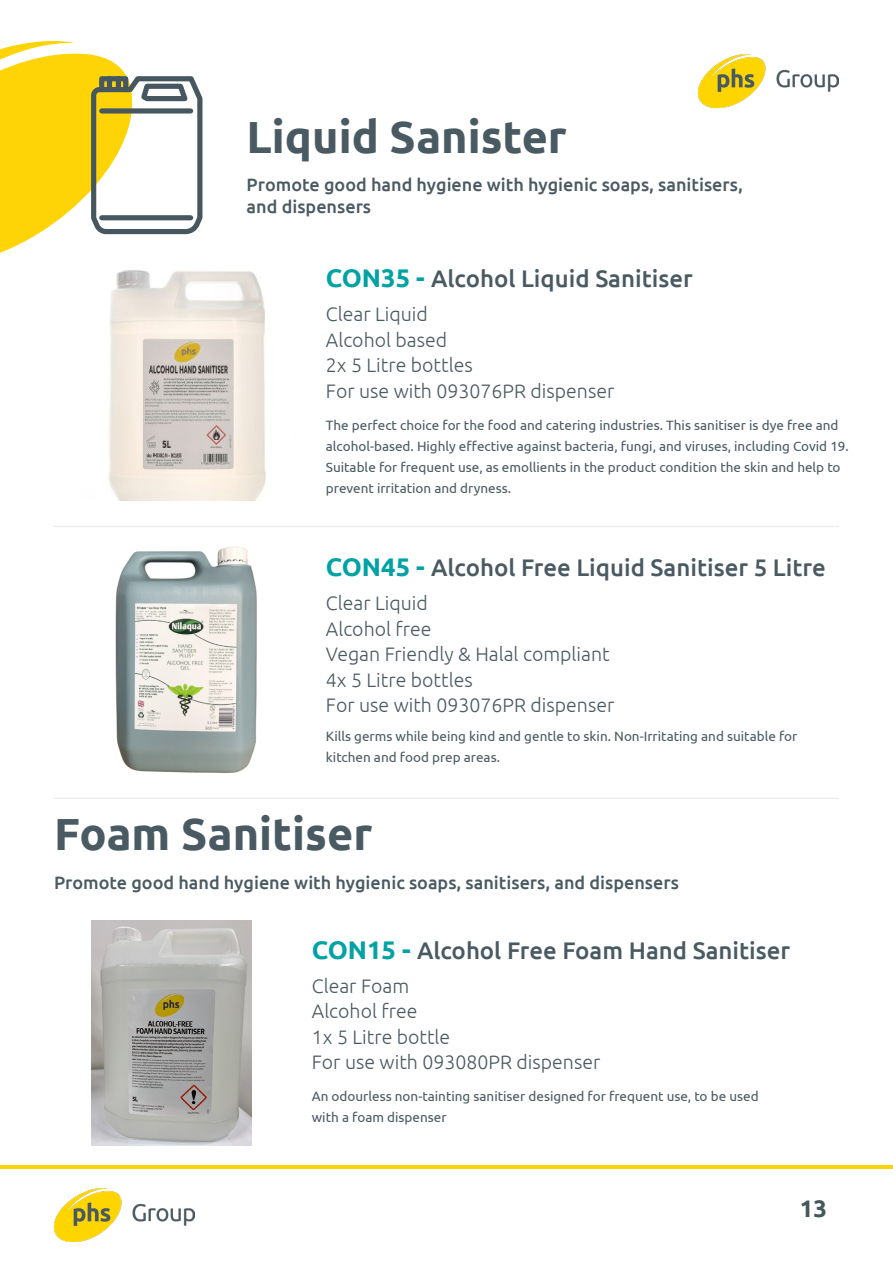
<style>
.page{position:relative;width:893px;height:1263px;background:#fff}
.page>*{position:absolute;margin:0;border:0;box-sizing:border-box;transform-origin:0 0}
.t1{font:700 45px "Ubuntu";color:#4a5a62}
.t2{font:500 24px "Ubuntu";color:#4a5a62}
.t3{font:700 24px "Ubuntu";color:#45575e}
.t4{font:300 19.5px/25.5px "Ubuntu";color:#4a5a62}
.t5{font:500 18px/21.6px "Ubuntu";color:#4a5a62}
.t6{font:13.5px/21px "Ubuntu";color:#4a5a62}
.s1{font-weight:700;font-size:25.5px;color:#00a2a3}
</style>
<div class="page">
<img style="left:698px;top:54px;width:141px;height:53px">
<hr style="left:54px;top:526px;width:785px;height:1px;background:#46575f">
<hr style="left:54px;top:797px;width:785px;height:2px;background:#46575f">
<hr style="left:0;top:1165px;width:893px;height:4px;background:#ffd508">
<img style="left:54px;top:1188px;width:141px;height:53px">
<img style="left:108px;top:270px;width:158px;height:231px">
<img style="left:115px;top:546px;width:142px;height:227px">
<svg style="left:0;top:41px;width:203px;height:212px"></svg>
<img style="left:92px;top:920px;width:160px;height:225px">
<h1 class="t1" style="left:247px;top:109px;width:322px">Liquid Sanister</h1>
<h3 class="t5" style="left:247px;top:173px;width:498px">Promote good hand hygiene with hygienic soaps, sanitisers, and dispensers</h3>
<h2 class="t2" style="left:326px;top:264px;width:368px"><span class="s1">CON35 -</span> Alcohol Liquid Sanitiser</h2>
<h3 class="t4" style="left:326px;top:301px;width:290px">Clear Liquid<br>Alcohol based<br>2x 5 Litre bottles<br>For use with 093076PR dispenser</h3>
<p class="t6" style="left:326px;top:414px;width:524px">The perfect choice for the food and catering industries. This sanitiser is dye free and alcohol-based. Highly effective against bacteria, fungi, and viruses, including Covid 19.<br>Suitable for frequent use, as emollients in the product condition the skin and help to prevent irritation and dryness.</p>
<h2 class="t2" style="left:326px;top:553px;width:501px"><span class="s1">CON45 -</span> Alcohol Free Liquid Sanitiser 5 Litre</h2>
<h3 class="t4" style="left:326px;top:590px;width:290px">Clear Liquid<br>Alcohol free<br>Vegan Friendly &amp; Halal compliant<br>4x 5 Litre bottles<br>For use with 093076PR dispenser</h3>
<p class="t6" style="left:326px;top:726px;width:473px">Kills germs while being kind and gentle to skin. Non-Irritating and suitable for kitchen and food prep areas.</p>
<h1 class="t1" style="left:54px;top:807px;width:320px">Foam Sanitiser</h1>
<h3 class="t5" style="left:54px;top:871px;width:626px">Promote good hand hygiene with hygienic soaps, sanitisers, and dispensers</h3>
<h2 class="t2" style="left:312px;top:935px;width:480px"><span class="s1">CON15 -</span> Alcohol Free Foam Hand Sanitiser</h2>
<h3 class="t4" style="left:312px;top:973px;width:290px">Clear Foam<br>Alcohol free<br>1x 5 Litre bottle<br>For use with 093080PR dispenser</h3>
<p class="t6" style="left:312px;top:1085px;width:448px">An odourless non-tainting sanitiser designed for frequent use, to be used with a foam dispenser</p>
<h2 class="t3" style="left:800px;top:1194px;width:29px">13</h2>
</div>
